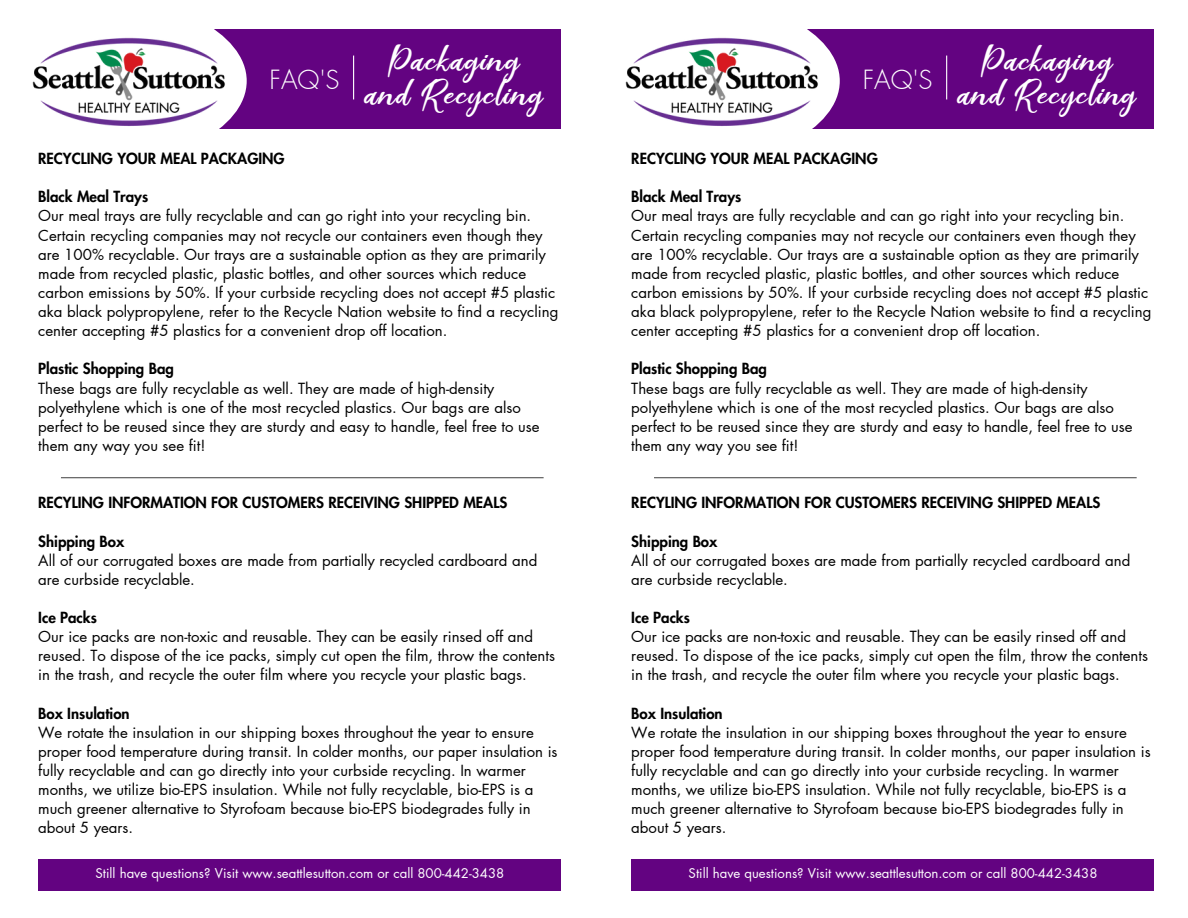
<style>
.page{position:relative;width:1188px;height:918px;background:#fff}
.page>*{position:absolute;margin:0;border:0;box-sizing:border-box;transform-origin:0 0}
.t1{font:43.35px "Scarlet Pen";letter-spacing:.03em;color:#fff}
.t2{font:300 25.8px "Futura LT Pro";color:#fff}
.t3{font:15px/19.2px "Futura LT Pro";color:#000}
.t4{font:800 15px "Futura LT Pro";color:#000}
.t5{font:13.2px "Futura LT Pro";color:#fff}
</style>
<div class="page">
<div style="left:618px;top:29px;width:536px;height:99px;background:#630381"></div>
<svg style="left:504px;top:51px;width:336px;height:78px"></svg>
<img style="left:615px;top:29px;width:215px;height:100px">
<div style="left:25px;top:29px;width:536px;height:99px;background:#630381"></div>
<svg style="left:237px;top:51px;width:10px;height:78px"></svg>
<img style="left:25px;top:29px;width:212px;height:100px">
<hr style="left:353px;top:56px;width:1px;height:43px;background:#fff">
<hr style="left:946px;top:56px;width:1px;height:43px;background:#fff">
<div style="left:38px;top:860px;width:523px;height:31px;background:#630381"></div>
<div style="left:631px;top:860px;width:523px;height:31px;background:#630381"></div>
<hr style="left:61px;top:477px;width:483px;height:1px;background:#545454">
<hr style="left:654px;top:477px;width:483px;height:1px;background:#545454">
<p class="t2" style="left:270px;top:67px;width:71px">FAQ'S</p>
<p class="t1" style="left:388px;top:38px;width:133px">Packaging</p>
<p class="t1" style="left:365px;top:72px;width:180px">and Recycling</p>
<p class="t2" style="left:863px;top:67px;width:71px">FAQ'S</p>
<p class="t1" style="left:981px;top:38px;width:133px">Packaging</p>
<p class="t1" style="left:958px;top:72px;width:180px">and Recycling</p>
<p class="t4" style="left:38px;top:152px;width:248px">RECYCLING YOUR MEAL PACKAGING</p>
<p class="t4" style="left:38px;top:190px;width:111px">Black Meal Trays</p>
<p class="t3" style="left:38px;top:207px;width:522px">Our meal trays are fully recyclable and can go right into your recycling bin.<br>Certain recycling companies may not recycle our containers even though they are 100% recyclable. Our trays are a sustainable option as they are primarily made from recycled plastic, plastic bottles, and other sources which reduce carbon emissions by 50%. If your curbside recycling does not accept #5 plastic aka black polypropylene, refer to the Recycle Nation website to find a recycling center accepting #5 plastics for a convenient drop off location.</p>
<p class="t4" style="left:38px;top:362px;width:137px">Plastic Shopping Bag</p>
<p class="t3" style="left:38px;top:379px;width:503px">These bags are fully recyclable as well. They are made of high-density polyethylene which is one of the most recycled plastics. Our bags are also perfect to be reused since they are sturdy and easy to handle, feel free to use them any way you see fit!</p>
<p class="t4" style="left:631px;top:152px;width:248px">RECYCLING YOUR MEAL PACKAGING</p>
<p class="t4" style="left:631px;top:190px;width:111px">Black Meal Trays</p>
<p class="t3" style="left:631px;top:207px;width:522px">Our meal trays are fully recyclable and can go right into your recycling bin.<br>Certain recycling companies may not recycle our containers even though they are 100% recyclable. Our trays are a sustainable option as they are primarily made from recycled plastic, plastic bottles, and other sources which reduce carbon emissions by 50%. If your curbside recycling does not accept #5 plastic aka black polypropylene, refer to the Recycle Nation website to find a recycling center accepting #5 plastics for a convenient drop off location.</p>
<p class="t4" style="left:631px;top:362px;width:137px">Plastic Shopping Bag</p>
<p class="t3" style="left:631px;top:379px;width:503px">These bags are fully recyclable as well. They are made of high-density polyethylene which is one of the most recycled plastics. Our bags are also perfect to be reused since they are sturdy and easy to handle, feel free to use them any way you see fit!</p>
<p class="t4" style="left:38px;top:496px;width:471px">RECYLING INFORMATION FOR CUSTOMERS RECEIVING SHIPPED MEALS</p>
<p class="t4" style="left:38px;top:534px;width:88px">Shipping Box</p>
<p class="t3" style="left:38px;top:551px;width:501px">All of our corrugated boxes are made from partially recycled cardboard and are curbside recyclable.</p>
<p class="t4" style="left:38px;top:611px;width:60px">Ice Packs</p>
<p class="t3" style="left:38px;top:628px;width:518px">Our ice packs are non-toxic and reusable. They can be easily rinsed off and reused. To dispose of the ice packs, simply cut open the film, throw the contents in the trash, and recycle the outer film where you recycle your plastic bags.</p>
<p class="t4" style="left:38px;top:706px;width:93px">Box Insulation</p>
<p class="t3" style="left:38px;top:723px;width:521px">We rotate the insulation in our shipping boxes throughout the year to ensure proper food temperature during transit. In colder months, our paper insulation is fully recyclable and can go directly into your curbside recycling. In warmer months, we utilize bio-EPS insulation. While not fully recyclable, bio-EPS is a much greener alternative to Styrofoam because bio-EPS biodegrades fully in about 5 years.</p>
<p class="t4" style="left:631px;top:496px;width:471px">RECYLING INFORMATION FOR CUSTOMERS RECEIVING SHIPPED MEALS</p>
<p class="t4" style="left:631px;top:534px;width:88px">Shipping Box</p>
<p class="t3" style="left:631px;top:551px;width:501px">All of our corrugated boxes are made from partially recycled cardboard and are curbside recyclable.</p>
<p class="t4" style="left:631px;top:611px;width:60px">Ice Packs</p>
<p class="t3" style="left:631px;top:628px;width:518px">Our ice packs are non-toxic and reusable. They can be easily rinsed off and reused. To dispose of the ice packs, simply cut open the film, throw the contents in the trash, and recycle the outer film where you recycle your plastic bags.</p>
<p class="t4" style="left:631px;top:706px;width:93px">Box Insulation</p>
<p class="t3" style="left:631px;top:723px;width:521px">We rotate the insulation in our shipping boxes throughout the year to ensure proper food temperature during transit. In colder months, our paper insulation is fully recyclable and can go directly into your curbside recycling. In warmer months, we utilize bio-EPS insulation. While not fully recyclable, bio-EPS is a much greener alternative to Styrofoam because bio-EPS biodegrades fully in about 5 years.</p>
<p class="t5" style="left:96px;top:868px;width:410px">Still have questions? Visit www.seattlesutton.com or call 800-442-3438</p>
<p class="t5" style="left:689px;top:868px;width:410px">Still have questions? Visit www.seattlesutton.com or call 800-442-3438</p>
</div>
